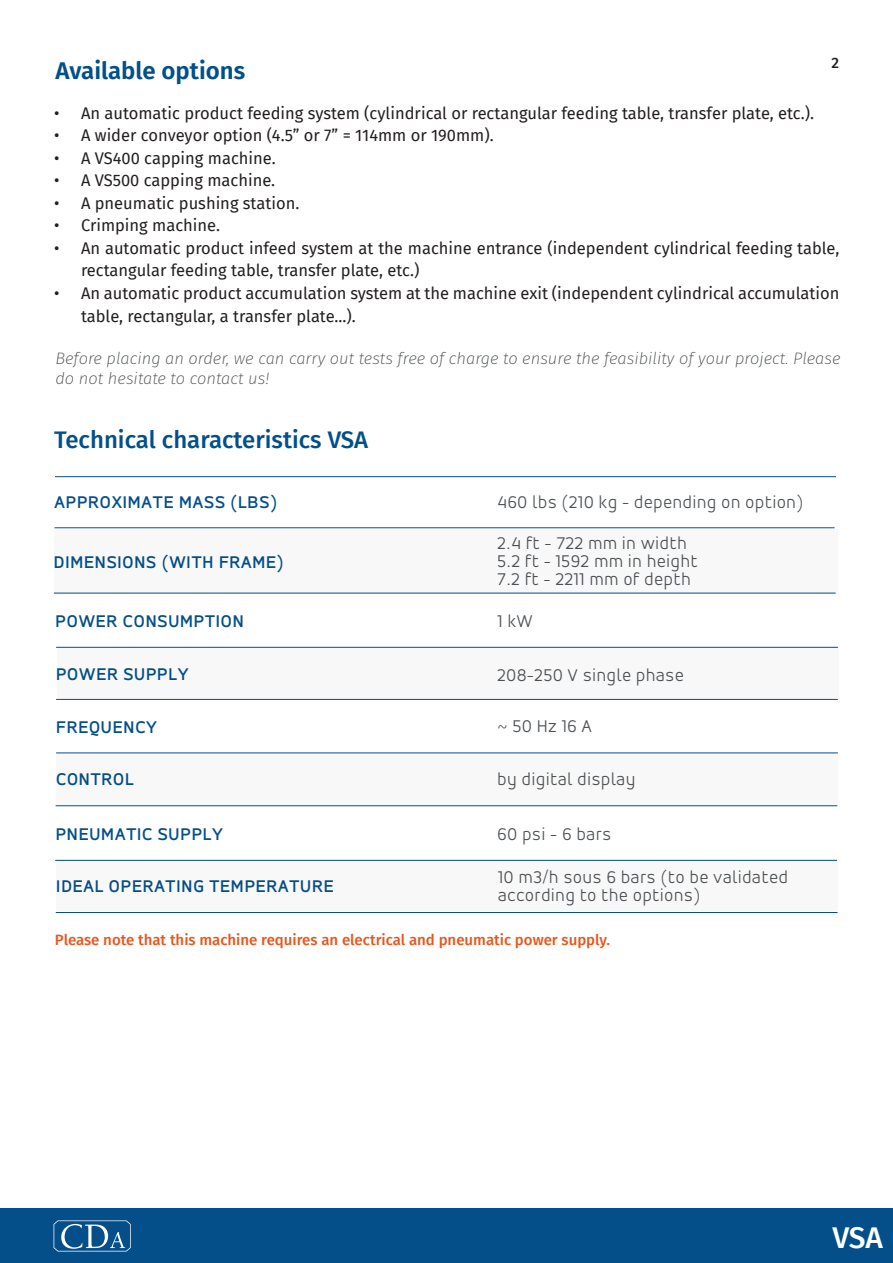
<style>
.page{position:relative;width:893px;height:1263px;background:#fff}
.page>*{position:absolute;margin:0;border:0;box-sizing:border-box;transform-origin:0 0}
.t1{font:500 30px "Fira Sans";color:#fff}
.t2{font:500 24px "Fira Sans";color:#01508a}
.t3{font:600 24px "Fira Sans";color:#01508a}
.Tableau_colonne_droi{font:300 18px/18px "Accord Alt";letter-spacing:.05em;color:#4e5255}
.Points_forts_points{font:500 18px "Accord Alt";letter-spacing:.05em;color:#044f8b}
.t4{font:16.5px/22.5px "Fira Sans";color:#231f20}
.zone_de_texte{font:italic 200 16.5px/19.8px "Fira Sans";color:#4f5252}
.zone_de_texte-2{font:500 15px "Fira Sans";color:#e9551c}
.t5{font:500 15px "Fira Sans";color:#231f20}
</style>
<div class="page">
<div style="left:0;top:1208px;width:893px;height:54px;background:#044f8a"></div>
<svg style="left:54px;top:1220px;width:77px;height:31px"></svg>
<hr style="left:55px;top:527px;width:779px;height:1px;background:#044f8b">
<hr style="left:54px;top:593px;width:782px;height:1px;background:#044f8b">
<hr style="left:56px;top:699px;width:782px;height:1px;background:#044f8b">
<hr style="left:56px;top:647px;width:782px;height:1px;background:#044f8b">
<hr style="left:56px;top:752px;width:782px;height:1px;background:#044f8b">
<div style="left:57px;top:647px;width:781px;height:52px;background:#f8f8f8"></div>
<div style="left:54px;top:529px;width:783px;height:64px;background:#f8f8f8"></div>
<hr style="left:56px;top:805px;width:781px;height:1px;background:#044f8b">
<hr style="left:55px;top:476px;width:781px;height:1px;background:#044f8b">
<div style="left:56px;top:753px;width:782px;height:52px;background:#f8f8f8"></div>
<hr style="left:55px;top:860px;width:782px;height:1px;background:#044f8b">
<hr style="left:56px;top:912px;width:781px;height:1px;background:#044f8b">
<div style="left:56px;top:859px;width:782px;height:52px;background:#f8f8f8"></div>
<p class="t3" style="left:55px;top:51px;width:191px">Available options</p>
<p class="t5" style="left:831px;top:51px;width:9px">2</p>
<p class="t4" style="left:54px;top:102px;width:762px">• An automatic product feeding system (cylindrical or rectangular feeding table, transfer plate, etc.).</p>
<p class="t4" style="left:54px;top:124px;width:441px">• A wider conveyor option (4.5” or 7” = 114mm or 190mm).</p>
<p class="t4" style="left:54px;top:147px;width:223px">• A VS400 capping machine.</p>
<p class="t4" style="left:54px;top:169px;width:223px">• A VS500 capping machine.</p>
<p class="t4" style="left:54px;top:192px;width:247px">• A pneumatic pushing station.</p>
<p class="t4" style="left:54px;top:214px;width:168px">• Crimping machine.</p>
<p class="t4" style="left:81px;top:237px;width:760px;text-indent:-27px">• An automatic product infeed system at the machine entrance (independent cylindrical feeding table, rectangular feeding table, transfer plate, etc.)</p>
<p class="t4" style="left:81px;top:282px;width:760px;text-indent:-27px">• An automatic product accumulation system at the machine exit (independent cylindrical accumulation table, rectangular, a transfer plate...).</p>
<p class="zone_de_texte" style="left:55px;top:348px;width:787px">Before placing an order, we can carry out tests free of charge to ensure the feasibility of your project. Please do not hesitate to contact us!</p>
<p class="t2" style="left:54px;top:420px;width:316px">Technical characteristics VSA</p>
<p class="Points_forts_points" style="left:55px;top:492px;width:224px">APPROXIMATE MASS (LBS)</p>
<p class="Points_forts_points" style="left:54px;top:551px;width:231px">DIMENSIONS (WITH FRAME)</p>
<p class="Points_forts_points" style="left:56px;top:611px;width:190px">POWER CONSUMPTION</p>
<p class="Points_forts_points" style="left:56px;top:663px;width:134px">POWER SUPPLY</p>
<p class="Points_forts_points" style="left:56px;top:716px;width:102px">FREQUENCY</p>
<p class="Points_forts_points" style="left:56px;top:769px;width:79px">CONTROL</p>
<p class="Tableau_colonne_droi" style="left:497px;top:493px;width:307px">460 lbs (210 kg - depending on option)</p>
<p class="Tableau_colonne_droi" style="left:497px;top:534px;width:191px">2.4 ft - 722 mm in width</p>
<p class="Tableau_colonne_droi" style="left:497px;top:552px;width:201px">5.2 ft - 1592 mm in height</p>
<p class="Tableau_colonne_droi" style="left:497px;top:570px;width:195px">7.2 ft - 2211 mm of depth</p>
<p class="Tableau_colonne_droi" style="left:497px;top:612px;width:36px">1 kW</p>
<p class="Tableau_colonne_droi" style="left:497px;top:666px;width:188px">208-250 V single phase</p>
<p class="Tableau_colonne_droi" style="left:497px;top:717px;width:96px">~ 50 Hz 16 A</p>
<p class="Tableau_colonne_droi" style="left:497px;top:770px;width:139px">by digital display</p>
<p class="Points_forts_points" style="left:56px;top:824px;width:169px">PNEUMATIC SUPPLY</p>
<p class="Tableau_colonne_droi" style="left:497px;top:825px;width:115px">60 psi - 6 bars</p>
<p class="Points_forts_points" style="left:56px;top:876px;width:279px">IDEAL OPERATING TEMPERATURE</p>
<p class="Tableau_colonne_droi" style="left:498px;top:868px;width:291px">10 m3/h sous 6 bars (to be validated according to the options)</p>
<p class="zone_de_texte-2" style="left:55px;top:927px;width:557px">Please note that this machine requires an electrical and pneumatic power supply.</p>
<h1 class="t1" style="left:832px;top:1213px;width:52px">VSA</h1>
</div>
